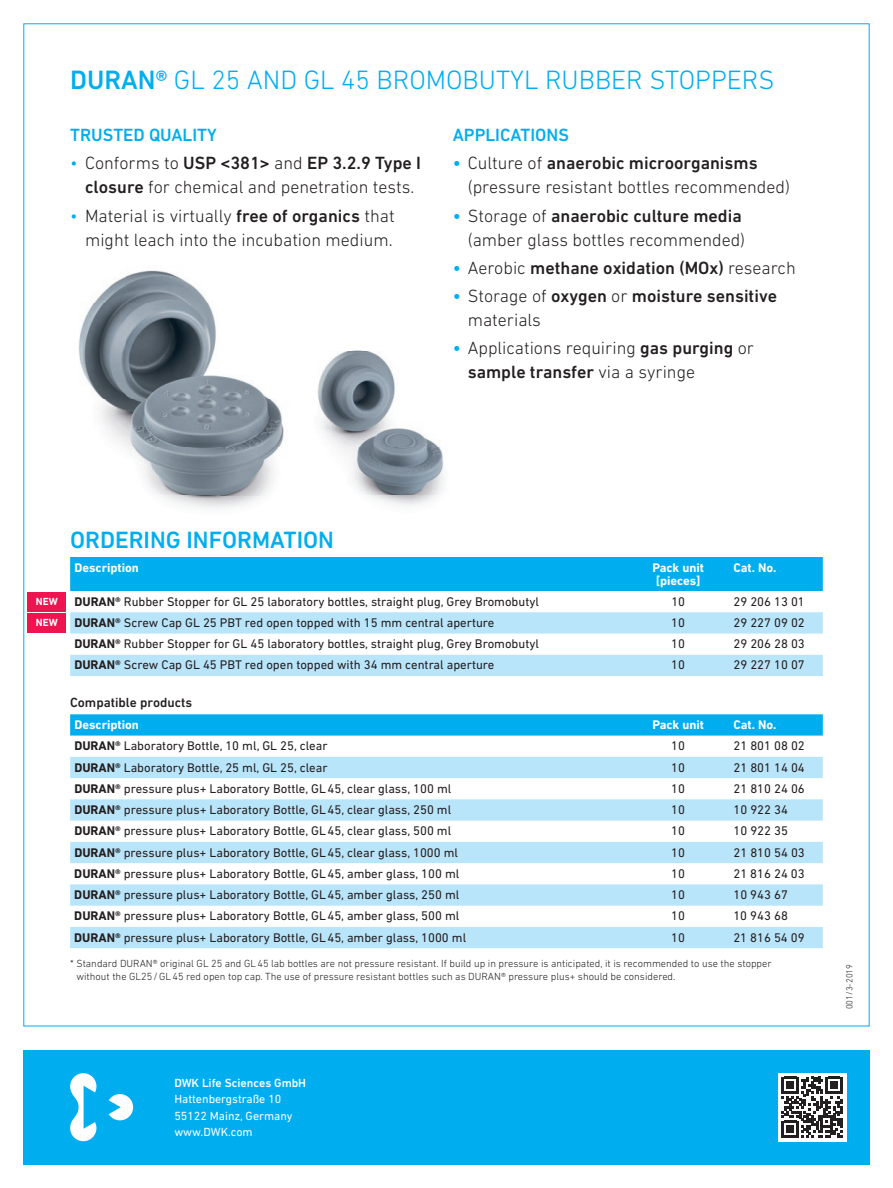
<style>
.page{position:relative;width:893px;height:1188px;background:#fff}
.page>*{position:absolute;margin:0;border:0;box-sizing:border-box;transform-origin:0 0}
.t1{font:300 27px "DIN Next LT Pro";color:#00aeef}
.t2{font:500 24px "DIN Next LT Pro";color:#00aeef}
.t3{font:300 18px/24px "DIN Next LT Pro";color:#231f20;text-align:right}
.t4{font:500 18px/24px "DIN Next LT Pro";color:#231f20}
.t5{font:500 18px "DIN Next LT Pro";color:#00aeef}
.t6{font:500 13.5px "DIN Next LT Pro";color:#231f20}
.t7{font:12.75px "DIN Next LT Pro";color:#231f20}
.t8{font:700 12.75px/13.5px "DIN Next LT Pro";color:#fff;text-align:center}
.t9{font:12px/16.5px "DIN Next LT Pro";color:#fff}
.t10{font:500 12px "DIN Next LT Pro";color:#fff}
.t11{font:300 10.5px/13.5px "DIN Next LT Pro";color:#231f20}
.t12{font:700 10.5px "DIN Next LT Pro";color:#fff}
.t13{font:300 9px "DIN Next LT Pro";color:#231f20}
.s1{font-weight:500}
.s2{color:#00aeef}
.s3{font-weight:500;color:#00aeef}
.s4{font-weight:300}
.s5{font-weight:700}
</style>
<div class="page">
<img style="left:78px;top:270px;width:206px;height:226px">
<img style="left:317px;top:350px;width:127px;height:146px">
<div style="left:23px;top:1050px;width:847px;height:115px;background:#00aeef"></div>
<svg style="left:70px;top:1073px;width:63px;height:68px"></svg>
<div style="left:778px;top:1073px;width:68px;height:68px;background:#fff"></div>
<svg style="left:781px;top:1076px;width:62px;height:62px"></svg>
<div style="left:70px;top:557px;width:753px;height:34px;background:#00aeef"></div>
<svg style="left:70px;top:612px;width:753px;height:64px;fill:#b9e5fa"></svg>
<div style="left:28px;top:592px;width:38px;height:19px;background:#ed1450"></div>
<svg style="left:70px;top:714px;width:753px;height:22px;background:#08b0ef"></svg>
<svg style="left:70px;top:757px;width:753px;height:191px;fill:#b9e5fa"></svg>
<div style="left:28px;top:613px;width:38px;height:19px;background:#ed1450"></div>
<h1 class="t1" style="left:70px;top:64px;width:706px"><span class="s1">DURAN®</span> GL 25 AND GL 45 BROMOBUTYL RUBBER STOPPERS</h1>
<h3 class="t5" style="left:70px;top:124px;width:148px">TRUSTED QUALITY</h3>
<h3 class="t3" style="left:70px;top:151px;width:352px;text-align:center"><span class="s2">•</span> Conforms to <span class="s1">USP &lt;381&gt;</span> and <span class="s1">EP 3.2.9 Type I closure</span> for chemical and penetration tests.</h3>
<h3 class="t3" style="left:70px;top:203px;width:326px"><span class="s2">•</span> Material is virtually <span class="s1">free of organics</span> that might leach into the incubation medium.</h3>
<h3 class="t5" style="left:453px;top:124px;width:118px">APPLICATIONS</h3>
<h3 class="t3" style="left:468px;top:151px;width:324px;text-align:left;text-indent:-15px"><span class="s3">•</span> Culture of <span class="s1">anaerobic microorganisms </span>(pressure resistant bottles recommended)</h3>
<h3 class="t3" style="left:453px;top:203px;width:294px"><span class="s3">•</span> Storage of <span class="s1">anaerobic culture media </span>(amber glass bottles recommended)</h3>
<h3 class="t4" style="left:453px;top:256px;width:344px"><span class="s2">•</span> <span class="s4">Aerobic</span> methane oxidation (MOx) <span class="s4">research</span></h3>
<h3 class="t4" style="left:468px;top:284px;width:311px;text-indent:-15px"><span class="s2">•</span> <span class="s4">Storage of</span> oxygen <span class="s4">or</span> moisture sensitive <span class="s4">materials</span></h3>
<h3 class="t3" style="left:468px;top:336px;width:288px;text-align:left;text-indent:-15px"><span class="s3">•</span> Applications requiring <span class="s1">gas purging</span> or <span class="s1">sample transfer</span> via a syringe</h3>
<p class="t12" style="left:36px;top:596px;width:23px">NEW</p>
<p class="t12" style="left:36px;top:617px;width:23px">NEW</p>
<h2 class="t2" style="left:70px;top:526px;width:265px">ORDERING INFORMATION</h2>
<p class="t8" style="left:74px;top:561px;width:66px">Description</p>
<p class="t8" style="left:652px;top:561px;width:53px">Pack unit [pieces]</p>
<p class="t8" style="left:733px;top:561px;width:44px">Cat. No.</p>
<p class="t7" style="left:74px;top:594px;width:466px"><span class="s5">DURAN®</span> Rubber Stopper for GL 25 laboratory bottles, straight plug, Grey Bromobutyl</p>
<p class="t7" style="left:671px;top:594px;width:15px">10</p>
<p class="t7" style="left:733px;top:594px;width:73px">29 206 13 01</p>
<p class="t7" style="left:74px;top:615px;width:422px"><span class="s5">DURAN®</span> Screw Cap GL 25 PBT red open topped with 15 mm central aperture</p>
<p class="t7" style="left:671px;top:615px;width:15px">10</p>
<p class="t7" style="left:733px;top:615px;width:73px">29 227 09 02</p>
<p class="t7" style="left:74px;top:637px;width:466px"><span class="s5">DURAN®</span> Rubber Stopper for GL 45 laboratory bottles, straight plug, Grey Bromobutyl</p>
<p class="t7" style="left:671px;top:637px;width:15px">10</p>
<p class="t7" style="left:733px;top:637px;width:73px">29 206 28 03</p>
<p class="t7" style="left:74px;top:658px;width:422px"><span class="s5">DURAN®</span> Screw Cap GL 45 PBT red open topped with 34 mm central aperture</p>
<p class="t7" style="left:671px;top:658px;width:15px">10</p>
<p class="t7" style="left:733px;top:658px;width:73px">29 227 10 07</p>
<p class="t6" style="left:70px;top:695px;width:124px">Compatible products</p>
<p class="t8" style="left:74px;top:718px;width:66px">Description</p>
<p class="t8" style="left:652px;top:718px;width:53px">Pack unit</p>
<p class="t8" style="left:733px;top:718px;width:44px">Cat. No.</p>
<p class="t7" style="left:74px;top:739px;width:255px"><span class="s5">DURAN®</span> Laboratory Bottle, 10 ml, GL 25, clear</p>
<p class="t7" style="left:671px;top:739px;width:15px">10</p>
<p class="t7" style="left:733px;top:739px;width:73px">21 801 08 02</p>
<p class="t7" style="left:74px;top:760px;width:255px"><span class="s5">DURAN®</span> Laboratory Bottle, 25 ml, GL 25, clear</p>
<p class="t7" style="left:671px;top:760px;width:15px">10</p>
<p class="t7" style="left:733px;top:760px;width:73px">21 801 14 04</p>
<p class="t7" style="left:74px;top:781px;width:378px"><span class="s5">DURAN®</span> pressure plus+ Laboratory Bottle, GL 45, clear glass, 100 ml</p>
<p class="t7" style="left:671px;top:781px;width:15px">10</p>
<p class="t7" style="left:733px;top:781px;width:73px">21 810 24 06</p>
<p class="t7" style="left:74px;top:802px;width:378px"><span class="s5">DURAN®</span> pressure plus+ Laboratory Bottle, GL 45, clear glass, 250 ml</p>
<p class="t7" style="left:671px;top:802px;width:15px">10</p>
<p class="t7" style="left:733px;top:802px;width:56px">10 922 34</p>
<p class="t7" style="left:74px;top:824px;width:378px"><span class="s5">DURAN®</span> pressure plus+ Laboratory Bottle, GL 45, clear glass, 500 ml</p>
<p class="t7" style="left:671px;top:824px;width:15px">10</p>
<p class="t7" style="left:733px;top:824px;width:56px">10 922 35</p>
<p class="t7" style="left:74px;top:845px;width:385px"><span class="s5">DURAN®</span> pressure plus+ Laboratory Bottle, GL 45, clear glass, 1000 ml</p>
<p class="t7" style="left:671px;top:845px;width:15px">10</p>
<p class="t7" style="left:733px;top:845px;width:73px">21 810 54 03</p>
<p class="t7" style="left:74px;top:866px;width:386px"><span class="s5">DURAN®</span> pressure plus+ Laboratory Bottle, GL 45, amber glass, 100 ml</p>
<p class="t7" style="left:671px;top:866px;width:15px">10</p>
<p class="t7" style="left:733px;top:866px;width:73px">21 816 24 03</p>
<p class="t7" style="left:74px;top:887px;width:386px"><span class="s5">DURAN®</span> pressure plus+ Laboratory Bottle, GL 45, amber glass, 250 ml</p>
<p class="t7" style="left:671px;top:887px;width:15px">10</p>
<p class="t7" style="left:733px;top:887px;width:56px">10 943 67</p>
<p class="t7" style="left:74px;top:909px;width:386px"><span class="s5">DURAN®</span> pressure plus+ Laboratory Bottle, GL 45, amber glass, 500 ml</p>
<p class="t7" style="left:671px;top:909px;width:15px">10</p>
<p class="t7" style="left:733px;top:909px;width:56px">10 943 68</p>
<p class="t7" style="left:74px;top:930px;width:393px"><span class="s5">DURAN®</span> pressure plus+ Laboratory Bottle, GL 45, amber glass, 1000 ml</p>
<p class="t7" style="left:671px;top:930px;width:15px">10</p>
<p class="t7" style="left:733px;top:930px;width:73px">21 816 54 09</p>
<p class="t11" style="left:76px;top:956px;width:697px;text-indent:-6px">* Standard DURAN® original GL 25 and GL 45 lab bottles are not pressure resistant. If build up in pressure is anticipated, it is recommended to use the stopper without the GL25 / GL 45 red open top cap. The use of pressure resistant bottles such as DURAN® pressure plus+ should be considered.</p>
<p class="t10" style="left:174px;top:1076px;width:133px">DWK Life Sciences GmbH</p>
<p class="t9" style="left:174px;top:1091px;width:120px">Hattenbergstraße 10<br>55122 Mainz, Germany www.DWK.com</p>
<p class="t13" style="left:844px;top:1009px;width:47px;rotate:-90deg">001/3-2019</p>
</div>
